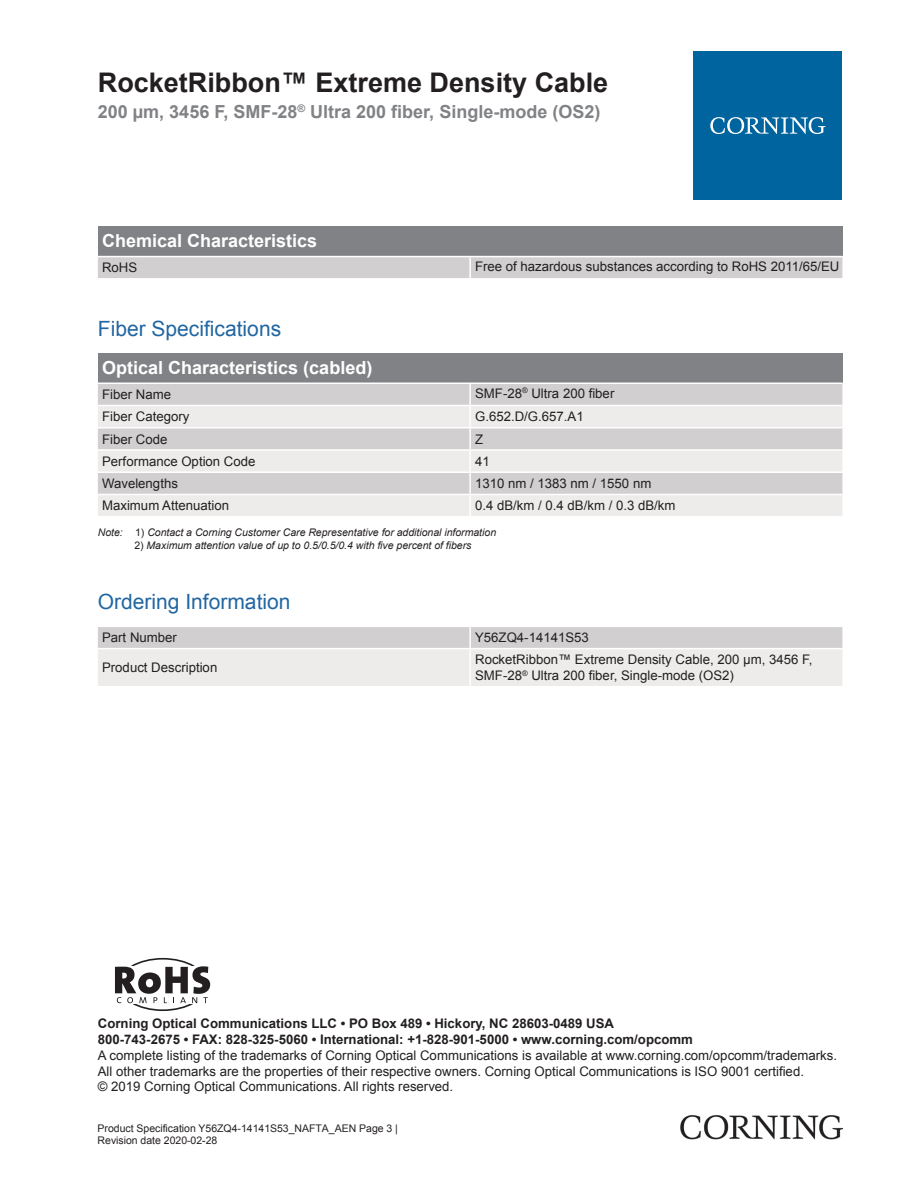
<style>
.page{position:relative;width:919px;height:1187px;background:#fff}
.page>*{position:absolute;margin:0;border:0;box-sizing:border-box;transform-origin:0 0}
.t1{font:700 27px "Arial";color:#231f20}
.t2{font:21px "Arial";color:#2166a2}
.t3{font:700 18px "Arial";color:#fff}
.t4{font:700 18px "Arial";color:#808285}
.t5{font:13.2px/15.9px "Arial";color:#231f20}
.t6{font:700 13.2px/15.9px "Arial";color:#231f20}
.t7{font:italic 10.5px "Arial";color:#231f20}
.t8{font:10.5px/12.6px "Arial";color:#231f20}
.s1{font-style:normal}
</style>
<div class="page">
<div style="left:98px;top:226px;width:744px;height:30px;background:#808285"></div>
<div style="left:98px;top:257px;width:744px;height:21px;background:#d1cfcf"></div>
<hr style="left:469px;top:257px;width:2px;height:21px;background:#fff">
<div style="left:98px;top:352px;width:744px;height:30px;background:#808285"></div>
<div style="left:98px;top:384px;width:744px;height:21px;background:#d1cfcf"></div>
<svg style="left:98px;top:406px;width:744px;height:110px;background:#e2e1e0"></svg>
<hr style="left:469px;top:384px;width:2px;height:21px;background:#fff">
<hr style="left:469px;top:406px;width:2px;height:21px;background:#fff">
<hr style="left:469px;top:428px;width:2px;height:21px;background:#fff">
<hr style="left:469px;top:450px;width:2px;height:21px;background:#fff">
<hr style="left:469px;top:473px;width:2px;height:20px;background:#fff">
<hr style="left:469px;top:495px;width:2px;height:21px;background:#fff">
<hr style="left:98px;top:427px;width:372px;height:1px;background:#fff">
<hr style="left:470px;top:427px;width:372px;height:1px;background:#fff">
<hr style="left:98px;top:449px;width:372px;height:1px;background:#fff">
<hr style="left:470px;top:449px;width:372px;height:1px;background:#fff">
<hr style="left:98px;top:471px;width:372px;height:2px;background:#fff">
<hr style="left:470px;top:471px;width:372px;height:2px;background:#fff">
<hr style="left:98px;top:493px;width:372px;height:2px;background:#fff">
<hr style="left:470px;top:493px;width:372px;height:2px;background:#fff">
<svg style="left:98px;top:627px;width:744px;height:59px;background:#e3e2e1"></svg>
<hr style="left:469px;top:627px;width:2px;height:20px;background:#fff">
<hr style="left:469px;top:649px;width:2px;height:37px;background:#fff">
<hr style="left:98px;top:647px;width:372px;height:2px;background:#fff">
<hr style="left:470px;top:647px;width:372px;height:2px;background:#fff">
<div style="left:693px;top:51px;width:149px;height:149px;background:#00649e"></div>
<svg style="left:710px;top:117px;width:115px;height:17px"></svg>
<img style="left:680px;top:1115px;width:162px;height:24px">
<div style="left:118px;top:957px;width:90px;height:53px;border:2px solid #231f20;border-radius:50%"></div>
<div style="left:98px;top:966px;width:123px;height:38px;background:#fff"></div>
<svg style="left:115px;top:966px;width:95px;height:37px"></svg>
<h1 class="t1" style="left:98px;top:63px;width:512px">RocketRibbon™ Extreme Density Cable</h1>
<h3 class="t4" style="left:98px;top:99px;width:504px">200 µm, 3456 F, SMF-28<sup>®</sup> Ultra 200 fiber, Single-mode (OS2)</h3>
<h3 class="t3" style="left:102px;top:228px;width:217px">Chemical Characteristics</h3>
<p class="t5" style="left:102px;top:260px;width:37px">RoHS</p>
<p class="t5" style="left:475px;top:258px;width:366px">Free of hazardous substances according to RoHS 2011/65/EU</p>
<h2 class="t2" style="left:98px;top:314px;width:185px">Fiber Specifications</h2>
<h3 class="t3" style="left:102px;top:355px;width:272px">Optical Characteristics (cabled)</h3>
<p class="t5" style="left:102px;top:386px;width:70px">Fiber Name</p>
<p class="t5" style="left:475px;top:385px;width:141px">SMF-28<sup>®</sup> Ultra 200 fiber</p>
<p class="t5" style="left:102px;top:408px;width:89px">Fiber Category</p>
<p class="t5" style="left:475px;top:408px;width:110px">G.652.D/G.657.A1</p>
<p class="t5" style="left:102px;top:431px;width:67px">Fiber Code</p>
<p class="t5" style="left:475px;top:431px;width:10px">Z</p>
<p class="t5" style="left:102px;top:453px;width:155px">Performance Option Code</p>
<p class="t5" style="left:475px;top:453px;width:16px">41</p>
<p class="t5" style="left:102px;top:475px;width:77px">Wavelengths</p>
<p class="t5" style="left:475px;top:475px;width:178px">1310 nm / 1383 nm / 1550 nm</p>
<p class="t5" style="left:102px;top:497px;width:128px">Maximum Attenuation</p>
<p class="t5" style="left:475px;top:497px;width:202px">0.4 dB/km / 0.4 dB/km / 0.3 dB/km</p>
<p class="t7" style="left:98px;top:525px;width:400px">Note: <span class="s1">1)</span> Contact a Corning Customer Care Representative for additional information</p>
<p class="t7" style="left:134px;top:538px;width:338px"><span class="s1">2)</span> Maximum attention value of up to 0.5/0.5/0.4 with five percent of fibers</p>
<h2 class="t2" style="left:98px;top:587px;width:194px">Ordering Information</h2>
<p class="t5" style="left:102px;top:629px;width:76px">Part Number</p>
<p class="t5" style="left:475px;top:629px;width:115px">Y56ZQ4-14141S53</p>
<p class="t5" style="left:102px;top:659px;width:117px">Product Description</p>
<p class="t5" style="left:475px;top:651px;width:338px">RocketRibbon™ Extreme Density Cable, 200 µm, 3456 F,<br>SMF-28<sup>®</sup> Ultra 200 fiber, Single-mode (OS2)</p>
<p class="t6" style="left:98px;top:1015px;width:596px">Corning Optical Communications LLC • PO Box 489 • Hickory, NC 28603-0489 USA<br>800-743-2675 • FAX: 828-325-5060 • International: +1-828-901-5000 • www.corning.com/opcomm</p>
<p class="t5" style="left:98px;top:1046px;width:740px">A complete listing of the trademarks of Corning Optical Communications is available at www.corning.com/opcomm/trademarks.<br>All other trademarks are the properties of their respective owners. Corning Optical Communications is ISO 9001 certified.<br>© 2019 Corning Optical Communications. All rights reserved.</p>
<p class="t8" style="left:98px;top:1121px;width:302px">Product Specification Y56ZQ4-14141S53_NAFTA_AEN Page 3 |<br>Revision date 2020-02-28</p>
</div>
